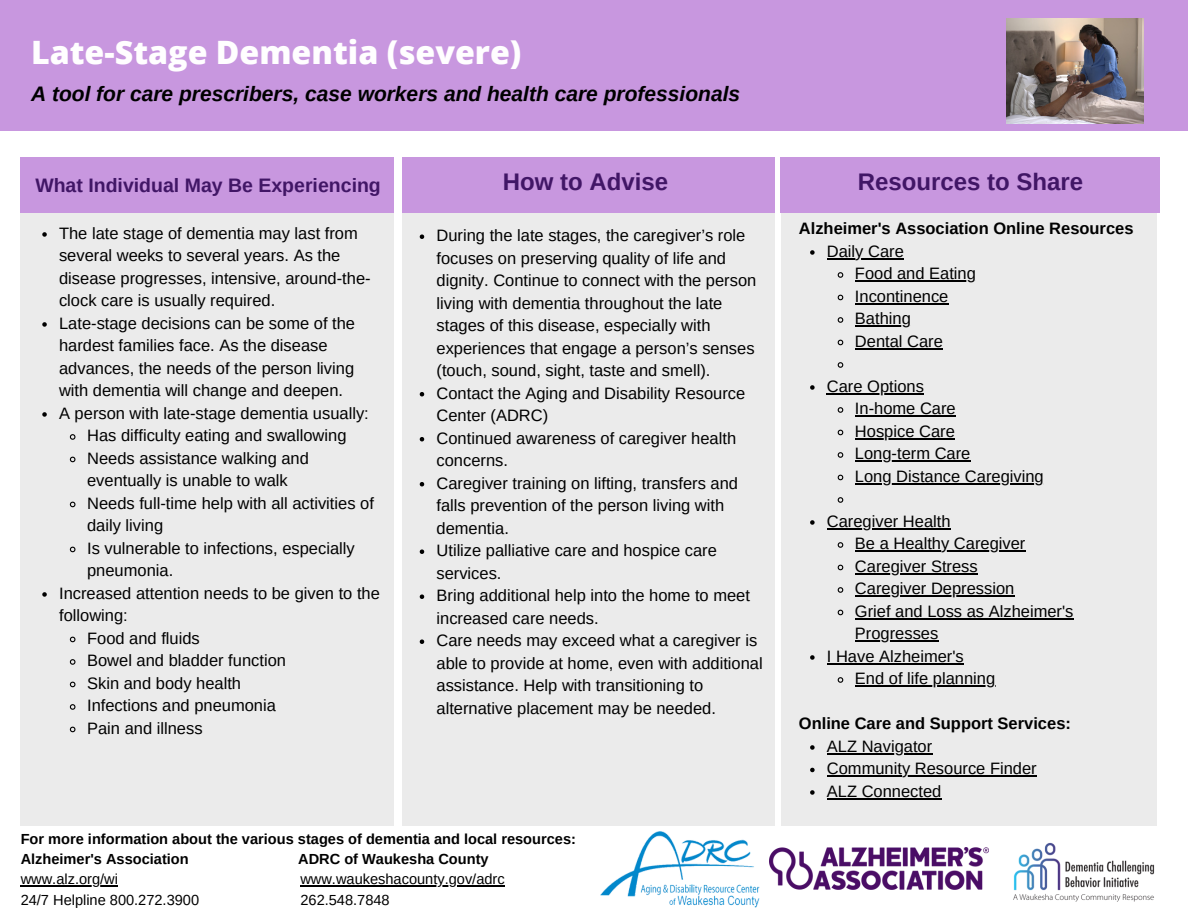
<style>
.page{position:relative;width:1188px;height:918px;background:#fff}
.page>*{position:absolute;margin:0;border:0;box-sizing:border-box;transform-origin:0 0}
.t1{font:800 32.25px "Open Sans";color:#fffeff}
.t2{font:700 24px "Arimo";color:#411666}
.t3{font:italic 700 21px "Arimo";color:#000}
.t4{font:700 19.5px "Arimo";color:#411666}
.t5{font:16.5px/22.5px "Arimo";color:#000}
.t6{font:700 16.5px "Arimo";color:#000}
.t7{font:700 14.55px/20.2px "Arimo";color:#000}
.t8{font:14.55px "Arimo";color:#000}
</style>
<div class="page">
<div style="left:21px;top:158px;width:373px;height:668px;background:#ebebeb"></div>
<div style="left:403px;top:158px;width:372px;height:668px;background:#ebebeb"></div>
<div style="left:781px;top:158px;width:376px;height:668px;background:#ebebeb"></div>
<div style="left:21px;top:158px;width:373px;height:55px;background:#c897df"></div>
<div style="left:403px;top:158px;width:372px;height:55px;background:#c897df"></div>
<div style="left:781px;top:158px;width:379px;height:55px;background:#c897df"></div>
<img style="left:1013px;top:842px;width:142px;height:59px">
<img style="left:769px;top:848px;width:220px;height:41px">
<div style="left:0;top:0;width:1188px;height:130px;background:#c897df"></div>
<svg style="left:420px;top:234px;width:4px;height:5px"></svg>
<svg style="left:420px;top:392px;width:4px;height:4px"></svg>
<svg style="left:420px;top:437px;width:4px;height:4px"></svg>
<svg style="left:420px;top:482px;width:4px;height:4px"></svg>
<svg style="left:420px;top:549px;width:4px;height:5px"></svg>
<svg style="left:420px;top:594px;width:4px;height:5px"></svg>
<svg style="left:420px;top:639px;width:4px;height:5px"></svg>
<svg style="left:810px;top:250px;width:5px;height:5px"></svg>
<hr style="left:827px;top:258px;width:77px;height:1px;background:#000">
<svg style="left:837px;top:272px;width:7px;height:6px"></svg>
<hr style="left:855px;top:281px;width:121px;height:1px;background:#000">
<svg style="left:837px;top:294px;width:7px;height:7px"></svg>
<hr style="left:855px;top:303px;width:93px;height:1px;background:#000">
<svg style="left:837px;top:317px;width:7px;height:6px"></svg>
<hr style="left:855px;top:326px;width:56px;height:1px;background:#000">
<svg style="left:837px;top:339px;width:7px;height:7px"></svg>
<hr style="left:855px;top:348px;width:88px;height:1px;background:#000">
<svg style="left:837px;top:362px;width:7px;height:6px"></svg>
<svg style="left:810px;top:385px;width:5px;height:5px"></svg>
<hr style="left:827px;top:393px;width:97px;height:1px;background:#000">
<svg style="left:837px;top:407px;width:7px;height:6px"></svg>
<hr style="left:855px;top:416px;width:101px;height:1px;background:#000">
<svg style="left:837px;top:429px;width:7px;height:7px"></svg>
<hr style="left:855px;top:438px;width:100px;height:1px;background:#000">
<svg style="left:837px;top:452px;width:7px;height:6px"></svg>
<hr style="left:855px;top:461px;width:115px;height:1px;background:#000">
<svg style="left:837px;top:474px;width:7px;height:7px"></svg>
<hr style="left:855px;top:483px;width:189px;height:1px;background:#000">
<svg style="left:837px;top:497px;width:7px;height:6px"></svg>
<svg style="left:810px;top:520px;width:5px;height:5px"></svg>
<hr style="left:827px;top:528px;width:124px;height:1px;background:#000">
<svg style="left:837px;top:542px;width:7px;height:6px"></svg>
<hr style="left:855px;top:551px;width:170px;height:1px;background:#000">
<svg style="left:837px;top:564px;width:7px;height:7px"></svg>
<hr style="left:855px;top:573px;width:123px;height:1px;background:#000">
<svg style="left:837px;top:587px;width:7px;height:6px"></svg>
<hr style="left:855px;top:596px;width:159px;height:1px;background:#000">
<svg style="left:837px;top:609px;width:7px;height:7px"></svg>
<hr style="left:855px;top:618px;width:218px;height:1px;background:#000">
<hr style="left:855px;top:641px;width:83px;height:1px;background:#000">
<svg style="left:810px;top:655px;width:5px;height:5px"></svg>
<hr style="left:827px;top:663px;width:137px;height:1px;background:#000">
<svg style="left:837px;top:677px;width:7px;height:6px"></svg>
<hr style="left:855px;top:686px;width:140px;height:1px;background:#000">
<svg style="left:810px;top:745px;width:5px;height:5px"></svg>
<hr style="left:827px;top:753px;width:105px;height:1px;background:#000">
<svg style="left:810px;top:768px;width:5px;height:4px"></svg>
<hr style="left:827px;top:776px;width:210px;height:1px;background:#000">
<svg style="left:810px;top:790px;width:5px;height:5px"></svg>
<hr style="left:827px;top:798px;width:114px;height:1px;background:#000">
<hr style="left:21px;top:885px;width:97px;height:2px;background:#000">
<hr style="left:300px;top:885px;width:205px;height:2px;background:#000">
<svg style="left:42px;top:232px;width:5px;height:5px"></svg>
<svg style="left:42px;top:322px;width:5px;height:5px"></svg>
<svg style="left:42px;top:412px;width:5px;height:5px"></svg>
<svg style="left:69px;top:434px;width:7px;height:6px"></svg>
<svg style="left:69px;top:456px;width:7px;height:7px"></svg>
<svg style="left:69px;top:501px;width:7px;height:7px"></svg>
<svg style="left:69px;top:546px;width:7px;height:7px"></svg>
<svg style="left:42px;top:592px;width:5px;height:5px"></svg>
<svg style="left:69px;top:636px;width:7px;height:7px"></svg>
<svg style="left:69px;top:659px;width:7px;height:6px"></svg>
<svg style="left:69px;top:681px;width:7px;height:7px"></svg>
<svg style="left:69px;top:704px;width:7px;height:6px"></svg>
<svg style="left:69px;top:726px;width:7px;height:7px"></svg>
<img style="left:600px;top:831px;width:160px;height:77px">
<img style="left:1006px;top:18px;width:138px;height:106px">
<h1 class="t1" style="left:31px;top:30px;width:492px">Late-Stage Dementia (severe)</h1>
<p class="t3" style="left:31px;top:82px;width:711px">A tool for care prescribers, case workers and health care professionals</p>
<p class="t4" style="left:35px;top:174px;width:347px">What Individual May Be Experiencing</p>
<h2 class="t2" style="left:503px;top:168px;width:167px">How to Advise</h2>
<h2 class="t2" style="left:858px;top:168px;width:227px">Resources to Share</h2>
<p class="t5" style="left:59px;top:222px;width:300px">The late stage of dementia may last from</p>
<p class="t5" style="left:59px;top:244px;width:283px">several weeks to several years. As the</p>
<p class="t5" style="left:59px;top:267px;width:313px">disease progresses, intensive, around-the-</p>
<p class="t5" style="left:59px;top:289px;width:218px">clock care is usually required.</p>
<p class="t5" style="left:59px;top:312px;width:298px">Late-stage decisions can be some of the</p>
<p class="t5" style="left:59px;top:334px;width:270px">hardest families face. As the disease</p>
<p class="t5" style="left:59px;top:357px;width:297px">advances, the needs of the person living</p>
<p class="t5" style="left:59px;top:379px;width:286px">with dementia will change and deepen.</p>
<p class="t5" style="left:59px;top:402px;width:311px">A person with late-stage dementia usually:</p>
<p class="t5" style="left:87px;top:424px;width:261px">Has difficulty eating and swallowing</p>
<p class="t5" style="left:87px;top:447px;width:223px">Needs assistance walking and</p>
<p class="t5" style="left:87px;top:469px;width:202px">eventually is unable to walk</p>
<p class="t5" style="left:87px;top:492px;width:288px">Needs full-time help with all activities of</p>
<p class="t5" style="left:87px;top:514px;width:78px">daily living</p>
<p class="t5" style="left:87px;top:537px;width:269px">Is vulnerable to infections, especially</p>
<p class="t5" style="left:87px;top:559px;width:88px">pneumonia.</p>
<p class="t5" style="left:59px;top:582px;width:322px">Increased attention needs to be given to the</p>
<p class="t5" style="left:59px;top:604px;width:70px">following:</p>
<p class="t5" style="left:87px;top:627px;width:114px">Food and fluids</p>
<p class="t5" style="left:87px;top:649px;width:200px">Bowel and bladder function</p>
<p class="t5" style="left:87px;top:672px;width:156px">Skin and body health</p>
<p class="t5" style="left:87px;top:694px;width:190px">Infections and pneumonia</p>
<p class="t5" style="left:87px;top:717px;width:117px">Pain and illness</p>
<p class="t5" style="left:437px;top:224px;width:328px">During the late stages, the caregiver’s role focuses on preserving quality of life and dignity. Continue to connect with the person living with dementia throughout the late stages of this disease, especially with experiences that engage a person’s senses (touch, sound, sight, taste and smell).<br>Contact the Aging and Disability Resource Center (ADRC)<br>Continued awareness of caregiver health concerns.<br>Caregiver training on lifting, transfers and falls prevention of the person living with dementia.<br>Utilize palliative care and hospice care services.<br>Bring additional help into the home to meet increased care needs.<br>Care needs may exceed what a caregiver is able to provide at home, even with additional assistance. Help with transitioning to alternative placement may be needed.</p>
<p class="t7" style="left:21px;top:829px;width:557px">For more information about the various stages of dementia and local resources:<br>Alzheimer's Association</p>
<p class="t7" style="left:298px;top:849px;width:192px">ADRC of Waukesha County</p>
<p class="t8" style="left:21px;top:871px;width:99px">www.alz.org/wi</p>
<p class="t8" style="left:300px;top:871px;width:206px">www.waukeshacounty.gov/adrc</p>
<p class="t8" style="left:21px;top:891px;width:180px">24/7 Helpline 800.272.3900</p>
<p class="t8" style="left:300px;top:891px;width:91px">262.548.7848</p>
<p class="t6" style="left:799px;top:220px;width:336px">Alzheimer's Association Online Resources</p>
<p class="t5" style="left:855px;top:240px;width:123px;text-indent:-28px">Daily Care<br>Food and Eating<br>Incontinence<br>Bathing<br>Dental Care</p>
<p class="t5" style="left:855px;top:375px;width:190px;text-indent:-28px">Care Options<br>In-home Care<br>Hospice Care<br>Long-term Care<br>Long Distance Caregiving</p>
<p class="t5" style="left:827px;top:510px;width:125px">Caregiver Health</p>
<p class="t5" style="left:855px;top:533px;width:172px">Be a Healthy Caregiver</p>
<p class="t5" style="left:855px;top:555px;width:124px">Caregiver Stress</p>
<p class="t5" style="left:855px;top:578px;width:161px">Caregiver Depression</p>
<p class="t5" style="left:855px;top:600px;width:220px">Grief and Loss as Alzheimer's</p>
<p class="t5" style="left:855px;top:623px;width:85px">Progresses</p>
<p class="t5" style="left:827px;top:645px;width:138px">I Have Alzheimer's</p>
<p class="t5" style="left:855px;top:668px;width:142px">End of life planning</p>
<p class="t6" style="left:799px;top:715px;width:274px">Online Care and Support Services:</p>
<p class="t5" style="left:827px;top:735px;width:211px">ALZ Navigator<br>Community Resource Finder<br>ALZ Connected</p>
</div>
